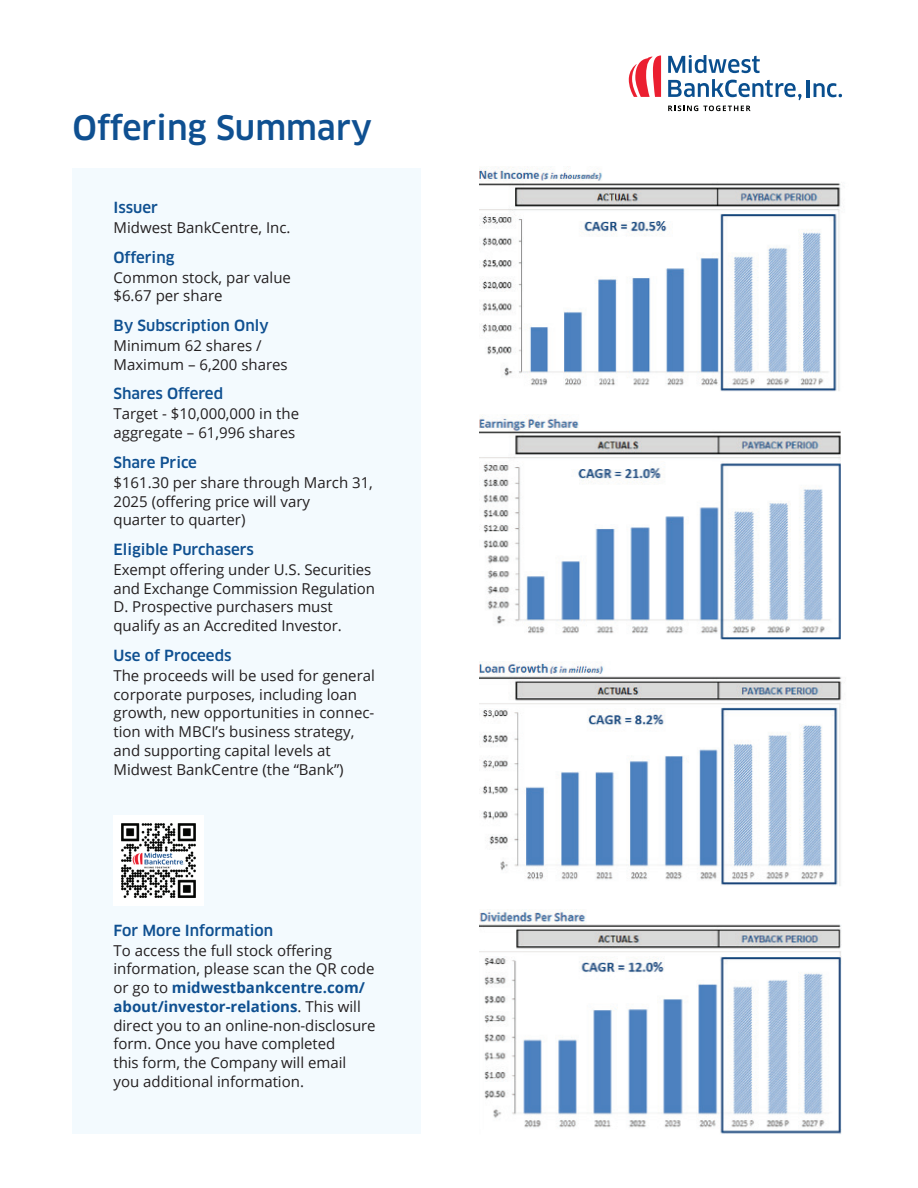
<style>
.page{position:relative;width:918px;height:1188px;background:#fff}
.page>*{position:absolute;margin:0;border:0;box-sizing:border-box;transform-origin:0 0}
.t1{font:500 33px "Clan Pro";color:#0f5091}
.t2{font:15px/18.8px "Open Sans";color:#231f20}
.t3{font:500 15px "Clan Pro";color:#0f5091}
.s1{font-weight:700;color:#0f5091}
</style>
<div class="page">
<div style="left:73px;top:168px;width:348px;height:966px;background:#f3fafe"></div>
<svg style="left:629px;top:56px;width:32px;height:41px"></svg>
<svg style="left:668px;top:106px;width:83px;height:5px"></svg>
<svg style="left:668px;top:55px;width:92px;height:18px"></svg>
<svg style="left:668px;top:79px;width:134px;height:21px"></svg>
<hr style="left:807px;top:80px;width:3px;height:17px;background:#094e8e">
<svg style="left:814px;top:83px;width:28px;height:14px"></svg>
<img style="left:480px;top:167px;width:361px;height:224px">
<img style="left:480px;top:415px;width:360px;height:224px">
<img style="left:480px;top:662px;width:362px;height:224px">
<img style="left:480px;top:910px;width:361px;height:224px">
<img style="left:113px;top:816px;width:90px;height:90px">
<h1 class="t1" style="left:73px;top:109px;width:301px">Offering Summary</h1>
<p class="t3" style="left:113px;top:199px;width:46px">Issuer</p>
<p class="t2" style="left:113px;top:218px;width:179px">Midwest BankCentre, Inc.</p>
<p class="t3" style="left:113px;top:248px;width:62px">Offering</p>
<p class="t2" style="left:113px;top:267px;width:179px">Common stock, par value $6.67 per share</p>
<p class="t3" style="left:113px;top:317px;width:157px">By Subscription Only</p>
<p class="t2" style="left:113px;top:336px;width:176px">Minimum 62 shares /<br>Maximum – 6,200 shares</p>
<p class="t3" style="left:113px;top:385px;width:111px">Shares Offered</p>
<p class="t2" style="left:113px;top:404px;width:187px">Target - $10,000,000 in the aggregate – 61,996 shares</p>
<p class="t3" style="left:113px;top:453px;width:85px">Share Price</p>
<p class="t2" style="left:113px;top:473px;width:261px">$161.30 per share through March 31,<br>2025 (offering price will vary<br>quarter to quarter)</p>
<p class="t3" style="left:113px;top:541px;width:142px">Eligible Purchasers</p>
<p class="t2" style="left:113px;top:560px;width:263px">Exempt offering under U.S. Securities and Exchange Commission Regulation D. Prospective purchasers must qualify as an Accredited Investor.</p>
<p class="t3" style="left:113px;top:646px;width:120px">Use of Proceeds</p>
<p class="t2" style="left:113px;top:666px;width:263px">The proceeds will be used for general corporate purposes, including loan growth, new opportunities in connec&shy;tion with MBCI’s business strategy, and supporting capital levels at Midwest BankCentre (the “Bank”)</p>
<p class="t3" style="left:113px;top:921px;width:161px">For More Information</p>
<p class="t2" style="left:113px;top:940px;width:264px">To access the full stock offering information, please scan the QR code or go to <span class="s1">midwestbankcentre.com/ about/investor-relations</span>. This will direct you to an online-non-disclosure form. Once you have completed<br>this form, the Company will email you additional information.</p>
</div>
